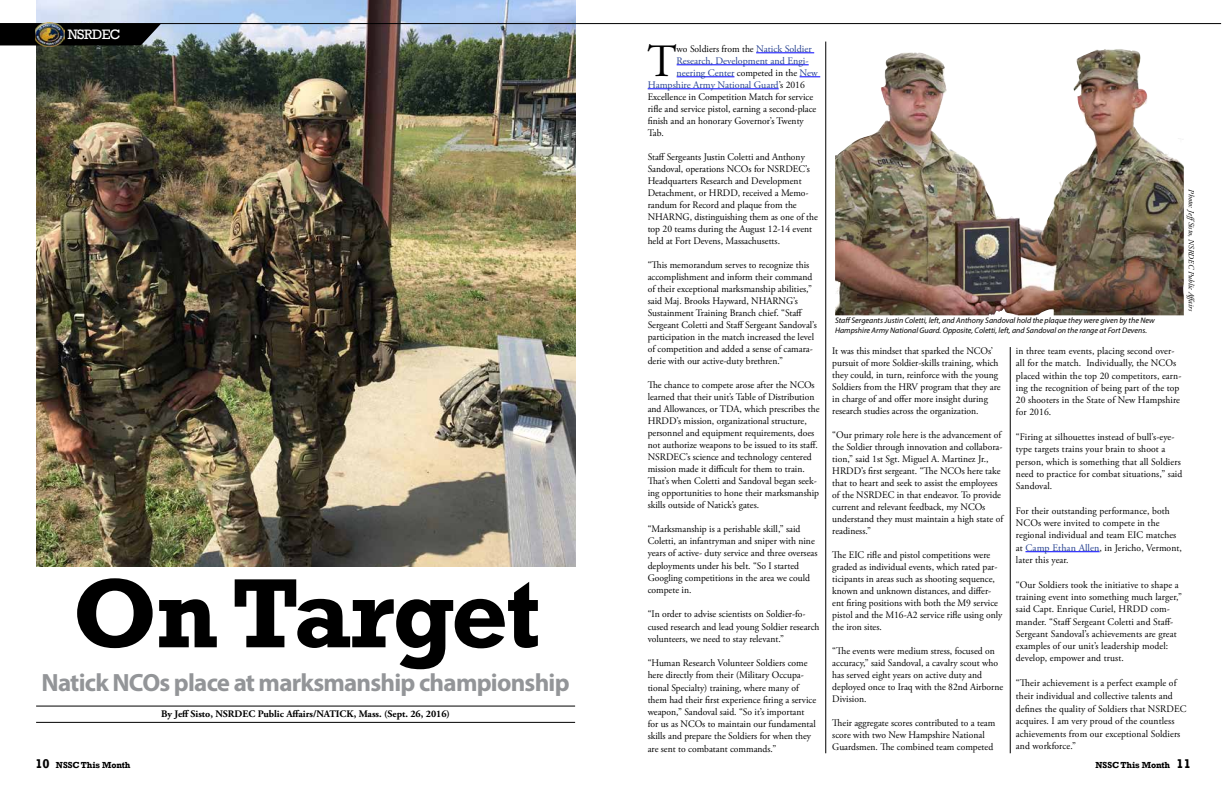
<style>
.page{position:relative;width:1224px;height:792px;background:#fff}
.page>*{position:absolute;margin:0;border:0;box-sizing:border-box;transform-origin:0 0}
.t1{font:700 100px "Rockwell";letter-spacing:-.02em;color:#000}
.t2{font:46.2px "Adobe Garamond Pro";color:#000;scale:.96 1}
.t3{font:700 25px "Myriad Pro";letter-spacing:-.03em;color:#939598}
.t4{font:14px "Rockwell";letter-spacing:-.04em;color:#fff}
.t5{font:10px/12px "Adobe Garamond Pro";color:#000;scale:.96 1}
.t6{font:10px "Adobe Garamond Pro";color:#25408f}
.t7{font:700 10px "Adobe Garamond Pro";color:#000}
.t8{font:700 9px "Rockwell";letter-spacing:-.01em;color:#000}
.t9{font:italic 8px/9.6px "Myriad Pro";color:#000}
.t10{font:italic 8px "Adobe Garamond Pro";letter-spacing:-.005em;color:#000}
.s1{color:#25408f}
.s2{color:#000}
.s3{font-size:13px}
</style>
<div class="page">
<hr style="left:36px;top:706px;width:539px;height:1px;background:#000">
<hr style="left:36px;top:722px;width:539px;height:1px;background:#000">
<img style="left:36px;top:0;width:539px;height:567px">
<svg style="left:0;top:24px;width:161px;height:21px;background:#0e0f0f"></svg>
<hr style="left:0;top:23px;width:1221px;height:1px;background:#000">
<img style="left:36px;top:23px;width:28px;height:23px">
<hr style="left:826px;top:42px;width:1px;height:711px;background:#000">
<hr style="left:1010px;top:347px;width:1px;height:406px;background:#000">
<hr style="left:756px;top:53px;width:58px;height:1px;background:#00f">
<hr style="left:677px;top:65px;width:132px;height:1px;background:#00f">
<hr style="left:677px;top:77px;width:57px;height:1px;background:#00f">
<svg style="left:800px;top:77px;width:20px;height:1px"></svg>
<hr style="left:648px;top:89px;width:131px;height:1px;background:#00f">
<img style="left:835px;top:49px;width:349px;height:266px">
<hr style="left:1025px;top:551px;width:75px;height:1px;background:#00f">
<h3 class="t4" style="left:68px;top:27px;width:54px">NSRDEC</h3>
<h1 class="t1" style="left:72px;top:553px;width:470px">On Target</h1>
<h3 class="t3" style="left:42px;top:667px;width:530px">Natick NCOs place at marksmanship championship</h3>
<p class="t7" style="left:161px;top:708px;width:290px">By Jeff Sisto, NSRDEC Public Affairs/NATICK, Mass. (Sept. 26, 2016)</p>
<h2 class="t2" style="left:647px;top:33px;width:32px">T</h2>
<p class="t5" style="left:677px;top:43px;width:142px">wo Soldiers from the <span class="s1">Natick Soldier</span></p>
<p class="t6" style="left:677px;top:55px;width:134px">Research, Development and Engi-</p>
<p class="t6" style="left:677px;top:67px;width:143px">neering Center <span class="s2">competed in the</span> New</p>
<p class="t6" style="left:648px;top:79px;width:159px">Hampshire Army National Guard<span class="s2">’s 2016</span></p>
<p class="t5" style="left:648px;top:91px;width:174px">Excellence in Competition Match for service</p>
<p class="t5" style="left:648px;top:103px;width:177px">rifle and service pistol, earning a second-place</p>
<p class="t5" style="left:648px;top:115px;width:164px">finish and an honorary Governor’s Twenty</p>
<p class="t5" style="left:648px;top:127px;width:18px">Tab.</p>
<p class="t5" style="left:648px;top:151px;width:179px">Staff Sergeants Justin Coletti and Anthony Sandoval, operations NCOs for NSRDEC’s Headquarters Research and Development Detachment, or HRDD, received a Memo&shy;randum for Record and plaque from the NHARNG, distinguishing them as one of the top 20 teams during the August 12-14 event held at Fort Devens, Massachusetts.</p>
<p class="t5" style="left:648px;top:259px;width:178px">“This memorandum serves to recognize this accomplishment and inform their command of their exceptional marksmanship abilities,” said Maj. Brooks Hayward, NHARNG’s Sustainment Training Branch chief. “Staff Sergeant Coletti and Staff Sergeant Sandoval’s participation in the match increased the level of competition and added a sense of camara&shy;derie with our active-duty brethren.”</p>
<p class="t5" style="left:648px;top:379px;width:180px">The chance to compete arose after the NCOs learned that their unit’s Table of Distribution and Allowances, or TDA, which prescribes the HRDD’s mission, organizational structure, personnel and equipment requirements, does not authorize weapons to be issued to its staff.<br>NSRDEC’s science and technology centered mission made it difficult for them to train.<br>That’s when Coletti and Sandoval began seek&shy;ing opportunities to hone their marksmanship skills outside of Natick’s gates.</p>
<p class="t5" style="left:648px;top:523px;width:178px">“Marksmanship is a perishable skill,” said Coletti, an infantryman and sniper with nine years of active- duty service and three overseas deployments under his belt. “So I started Googling competitions in the area we could compete in.</p>
<p class="t5" style="left:648px;top:608px;width:181px">“In order to advise scientists on Soldier-fo&shy;cused research and lead young Soldier research volunteers, we need to stay relevant.”</p>
<p class="t5" style="left:648px;top:657px;width:177px">“Human Research Volunteer Soldiers come here directly from their (Military Occupa&shy;tional Specialty) training, where many of them had their first experience firing a service weapon,” Sandoval said. “So it’s important for us as NCOs to maintain our fundamental skills and prepare the Soldiers for when they are sent to combatant commands.”</p>
<p class="t10" style="left:1196px;top:189px;width:123px;rotate:90deg">Photo: JeffSisto, NSRDEC Public Affairs</p>
<p class="t9" style="left:835px;top:316px;width:321px">Staff Sergeants Justin Coletti, left, and Anthony Sandoval hold the plaque they were given by the New<br>Hampshire Army National Guard. Opposite, Coletti, left, and Sandoval on the range at Fort Devens.</p>
<p class="t5" style="left:1016px;top:345px;width:174px;line-height:12.3px">in three team events, placing second over&shy;all for the match. Individually, the NCOs placed within the top 20 competitors, earn&shy;ing the recognition of being part of the top 20 shooters in the State of New Hampshire for 2016.</p>
<p class="t5" style="left:1016px;top:431px;width:175px;line-height:12.3px">“Firing at silhouettes instead of bull’s-eye&shy;type targets trains your brain to shoot a person, which is something that all Soldiers need to practice for combat situations,” said Sandoval.</p>
<p class="t5" style="left:1016px;top:505px;width:174px;line-height:12.3px">For their outstanding performance, both NCOs were invited to compete in the regional individual and team EIC matches at <span class="s1">Camp Ethan Allen</span>, in Jericho, Vermont, later this year.</p>
<p class="t5" style="left:1016px;top:579px;width:174px;line-height:12.3px">“Our Soldiers took the initiative to shape a training event into something much larger,” said Capt. Enrique Curiel, HRDD com&shy;mander. “Staff Sergeant Coletti and Staff-Sergeant Sandoval’s achievements are great examples of our unit’s leadership model: develop, empower and trust.</p>
<p class="t5" style="left:1016px;top:677px;width:179px;line-height:12.6px">“Their achievement is a perfect example of their individual and collective talents and defines the quality of Soldiers that NSRDEC acquires. I am very proud of the countless achievements from our exceptional Soldiers and workforce.”</p>
<p class="t5" style="left:832px;top:346px;width:177px">It was this mindset that sparked the NCOs’ pursuit of more Soldier-skills training, which they could, in turn, reinforce with the young Soldiers from the HRV program that they are in charge of and offer more insight during research studies across the organization.</p>
<p class="t5" style="left:832px;top:430px;width:179px">“Our primary role here is the advancement of the Soldier through innovation and collabora&shy;tion,” said 1st Sgt. Miguel A. Martinez Jr., HRDD’s first sergeant. “The NCOs here take that to heart and seek to assist the employees of the NSRDEC in that endeavor. To provide current and relevant feedback, my NCOs understand they must maintain a high state of readiness.”</p>
<p class="t5" style="left:832px;top:550px;width:179px">The EIC rifle and pistol competitions were graded as individual events, which rated par&shy;ticipants in areas such as shooting sequence, known and unknown distances, and differ&shy;ent firing positions with both the M9 service pistol and the M16-A2 service rifle using only the iron sites.</p>
<p class="t5" style="left:832px;top:646px;width:180px">“The events were medium stress, focused on accuracy,” said Sandoval, a cavalry scout who has served eight years on active duty and deployed once to Iraq with the 82nd Airborne Division.</p>
<p class="t5" style="left:832px;top:718px;width:171px">Their aggregate scores contributed to a team score with two New Hampshire National<br>Guardsmen. The combined team competed</p>
<p class="t8" style="left:35px;top:760px;width:97px"><span class="s3">10</span> NSSC This Month</p>
<p class="t8" style="left:1096px;top:760px;width:97px">NSSC This Month <span class="s3">11</span></p>
</div>
